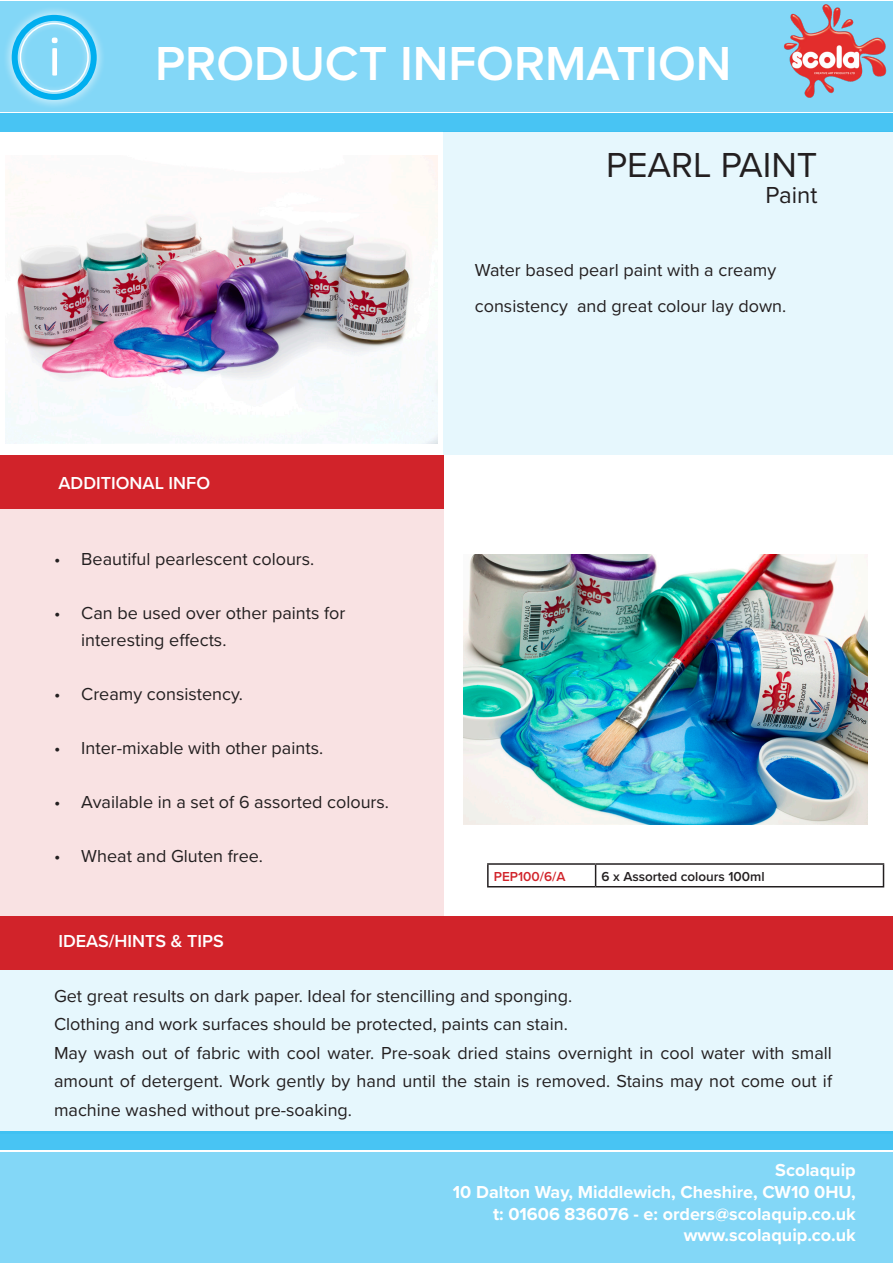
<style>
.page{position:relative;width:893px;height:1263px;background:#fff}
.page>*{position:absolute;margin:0;border:0;box-sizing:border-box;transform-origin:0 0}
.t1{font:58.5px "Calibri";color:#fff}
.t2{font:600 49.5px "Proxima Nova";color:#fff}
.t3{font:36px "Proxima Nova";color:#231f20}
.t4{font:24px "Proxima Nova";color:#231f20}
.t5{font:18px/28.5px "Proxima Nova";color:#231f20}
.t6{font:700 18px/21.6px "Proxima Nova";color:#fff;text-align:right}
.t7{font:600 18px "Proxima Nova";color:#fff}
.Product_Codes{font:600 13.5px "Proxima Nova";color:#231f20}
.Product_Codes-2{font:600 13.5px "Proxima Nova";color:#d1232a}
</style>
<div class="page">
<img style="left:5px;top:155px;width:432px;height:288px">
<img style="left:464px;top:555px;width:404px;height:269px">
<div style="left:0;top:1px;width:893px;height:111px;background:#83d7f7"></div>
<svg style="left:6px;top:9px;width:97px;height:97px"></svg>
<div style="left:12px;top:15px;width:85px;height:85px;border:6px solid #00aeef;border-radius:50%"></div>
<div style="left:20px;top:23px;width:69px;height:69px;border:2px solid #fff;border-radius:50%"></div>
<img style="left:784px;top:4px;width:103px;height:94px">
<div style="left:0;top:456px;width:443px;height:460px;background:#f9e2e3"></div>
<div style="left:0;top:455px;width:443px;height:53px;background:#d1232a"></div>
<div style="left:0;top:114px;width:893px;height:18px;background:#48c4f3"></div>
<div style="left:0;top:1132px;width:893px;height:18px;background:#48c4f3"></div>
<div style="left:0;top:1152px;width:893px;height:111px;background:#83d7f7"></div>
<div style="left:0;top:916px;width:893px;height:218px;background:#e6f7fd"></div>
<div style="left:0;top:916px;width:893px;height:53px;background:#d1232a"></div>
<div style="left:443px;top:132px;width:450px;height:323px;background:#e6f7fd"></div>
<hr style="left:487px;top:863px;width:109px;height:2px;background:#231f20">
<hr style="left:487px;top:865px;width:2px;height:21px;background:#231f20">
<hr style="left:596px;top:863px;width:288px;height:2px;background:#231f20">
<svg style="left:595px;top:865px;width:1px;height:21px"></svg>
<svg style="left:883px;top:865px;width:1px;height:21px"></svg>
<hr style="left:487px;top:886px;width:109px;height:1px;background:#231f20">
<hr style="left:596px;top:886px;width:288px;height:1px;background:#231f20">
<h1 class="t1" style="left:48px;top:15px;width:15px">i</h1>
<h2 class="t2" style="left:155px;top:27px;width:578px">PRODUCT INFORMATION</h2>
<p class="t3" style="left:606px;top:138px;width:213px">PEARL PAINT</p>
<p class="t4" style="left:766px;top:177px;width:53px">Paint</p>
<p class="t7" style="left:58px;top:470px;width:153px">ADDITIONAL INFO</p>
<p class="t5" style="left:54px;top:544px;width:262px">• Beautiful pearlescent colours.</p>
<p class="t5" style="left:81px;top:599px;width:266px;line-height:27px;text-indent:-27px">• Can be used over other paints for interesting effects.</p>
<p class="t5" style="left:54px;top:679px;width:190px">• Creamy consistency.</p>
<p class="t5" style="left:54px;top:733px;width:270px">• Inter-mixable with other paints.</p>
<p class="t5" style="left:54px;top:787px;width:336px">• Available in a set of 6 assorted colours.</p>
<p class="t5" style="left:54px;top:841px;width:210px">• Wheat and Gluten free.</p>
<p class="t7" style="left:58px;top:928px;width:167px">IDEAS/HINTS &amp; TIPS</p>
<p class="t5" style="left:475px;top:251px;width:313px;line-height:36px">Water based pearl paint with a creamy consistency and great colour lay down.</p>
<p class="Product_Codes-2" style="left:494px;top:866px;width:73px">PEP100/6/A</p>
<p class="Product_Codes" style="left:602px;top:866px;width:165px">6 x Assorted colours 100ml</p>
<p class="t5" style="left:54px;top:980px;width:520px">Get great results on dark paper. Ideal for stencilling and sponging.</p>
<p class="t5" style="left:54px;top:1009px;width:515px">Clothing and work surfaces should be protected, paints can stain.</p>
<p class="t5" style="left:54px;top:1037px;width:780px;text-align:justify">May wash out of fabric with cool water. Pre-soak dried stains overnight in cool water with small amount of detergent. Work gently by hand until the stain is removed. Stains may not come out if machine washed without pre-soaking.</p>
<p class="t6" style="left:453px;top:1159px;width:404px">Scolaquip<br>10 Dalton Way, Middlewich, Cheshire, CW10 0HU, t: 01606 836076 - e: orders@scolaquip.co.uk www.scolaquip.co.uk</p>
</div>
